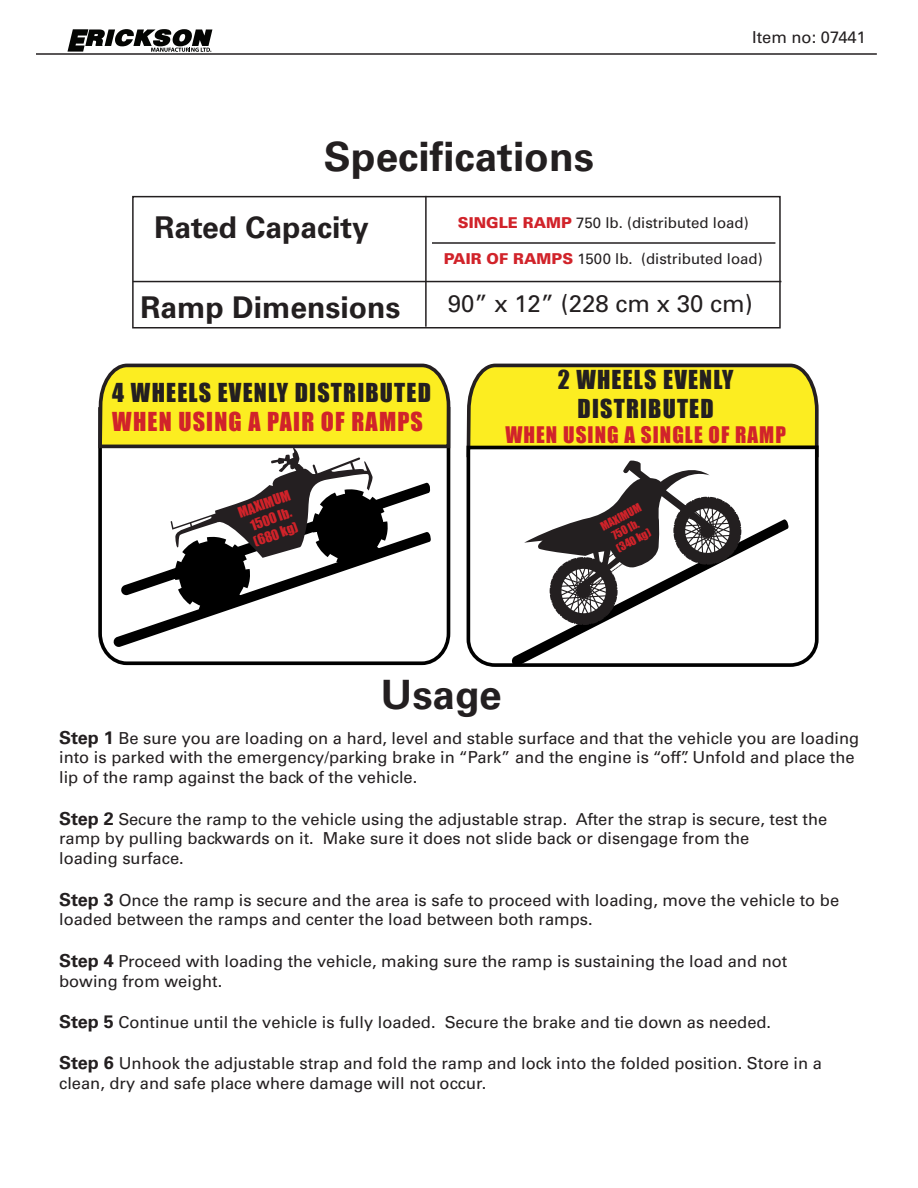
<style>
.page{position:relative;width:918px;height:1188px;background:#fff}
.page>*{position:absolute;margin:0;border:0;box-sizing:border-box;transform-origin:0 0}
.t1{font:700 40.5px "Univers";color:#231f20}
.t2{font:700 30px "Univers";color:#231f20}
.t3{font:24px/28.8px "Impact";letter-spacing:.05em;color:#231f20;text-align:center}
.t4{font:24px "Univers";color:#231f20}
.t5{font:21px "Impact";letter-spacing:.05em;color:#d1232a}
.t6{font:16.5px/19.8px "Univers";color:#231f20}
.t7{font:15px "Univers";color:#231f20}
.t8{font:13.5px/16.2px "Impact";color:#d1232a;text-align:center}
.t9{font:11.1px/13.4px "Impact";color:#d1232a;text-align:center}
.s1{font-weight:900;color:#d1232a}
.s2{color:#d1232a}
.s3{font-weight:700;font-size:18px}
</style>
<div class="page">
<hr style="left:36px;top:53px;width:841px;height:2px;background:#231f20">
<svg style="left:68px;top:29px;width:144px;height:23px"></svg>
<svg style="left:101px;top:647px;width:347px;height:19px"></svg>
<div style="left:132px;top:196px;width:649px;height:132px;border:2px solid #231f20"></div>
<hr style="left:133px;top:281px;width:648px;height:1px;background:#231f20">
<hr style="left:425px;top:196px;width:2px;height:131px;background:#231f20">
<hr style="left:432px;top:242px;width:343px;height:2px;background:#231f20">
<svg style="left:98px;top:363px;width:353px;height:284px"></svg>
<svg style="left:466px;top:363px;width:353px;height:303px"></svg>
<p class="t1" style="left:324px;top:133px;width:272px">Specifications</p>
<p class="t6" style="left:752px;top:27px;width:115px">Item no: 07441</p>
<p class="t2" style="left:154px;top:210px;width:216px">Rated Capacity</p>
<p class="t7" style="left:458px;top:214px;width:292px"><span class="s1">SINGLE RAMP</span> 750 lb. (distributed load)</p>
<p class="t7" style="left:444px;top:250px;width:320px"><span class="s1">PAIR OF RAMPS</span> 1500 lb. (distributed load)</p>
<p class="t2" style="left:140px;top:290px;width:262px">Ramp Dimensions</p>
<p class="t4" style="left:448px;top:290px;width:307px">90” x 12” (228 cm x 30 cm)</p>
<p class="t3" style="left:112px;top:378px;width:320px;text-align:left">4 WHEELS EVENLY DISTRIBUTED<br><span class="s2">WHEN USING A PAIR OF RAMPS</span></p>
<p class="t8" style="left:236px;top:505px;width:56px;rotate:-20deg">MAXIMUM<br>1500 lb. (680 kg)</p>
<p class="t3" style="left:558px;top:365px;width:177px">2 WHEELS EVENLY<br>DISTRIBUTED</p>
<p class="t5" style="left:505px;top:422px;width:282px">WHEN USING A SINGLE OF RAMP</p>
<p class="t9" style="left:598px;top:521px;width:46px;rotate:-27deg">MAXIMUM<br>750 lb. (340 kg)</p>
<p class="t1" style="left:381px;top:671px;width:122px">Usage</p>
<p class="t6" style="left:59px;top:728px;width:802px"><span class="s3">Step 1</span> Be sure you are loading on a hard, level and stable surface and that the vehicle you are loading into is parked with the emergency/parking brake in “Park” and the engine is “off”. Unfold and place the lip of the ramp against the back of the vehicle.</p>
<p class="t6" style="left:59px;top:809px;width:770px"><span class="s3">Step 2</span> Secure the ramp to the vehicle using the adjustable strap. After the strap is secure, test the ramp by pulling backwards on it. Make sure it does not slide back or disengage from the<br>loading surface.</p>
<p class="t6" style="left:59px;top:890px;width:782px"><span class="s3">Step 3</span> Once the ramp is secure and the area is safe to proceed with loading, move the vehicle to be loaded between the ramps and center the load between both ramps.</p>
<p class="t6" style="left:59px;top:951px;width:730px"><span class="s3">Step 4</span> Proceed with loading the vehicle, making sure the ramp is sustaining the load and not</p>
<p class="t6" style="left:59px;top:971px;width:165px">bowing from weight.</p>
<p class="t6" style="left:59px;top:1012px;width:714px"><span class="s3">Step 5</span> Continue until the vehicle is fully loaded. Secure the brake and tie down as needed.</p>
<p class="t6" style="left:59px;top:1054px;width:764px"><span class="s3">Step 6</span> Unhook the adjustable strap and fold the ramp and lock into the folded position. Store in a clean, dry and safe place where damage will not occur.</p>
</div>
